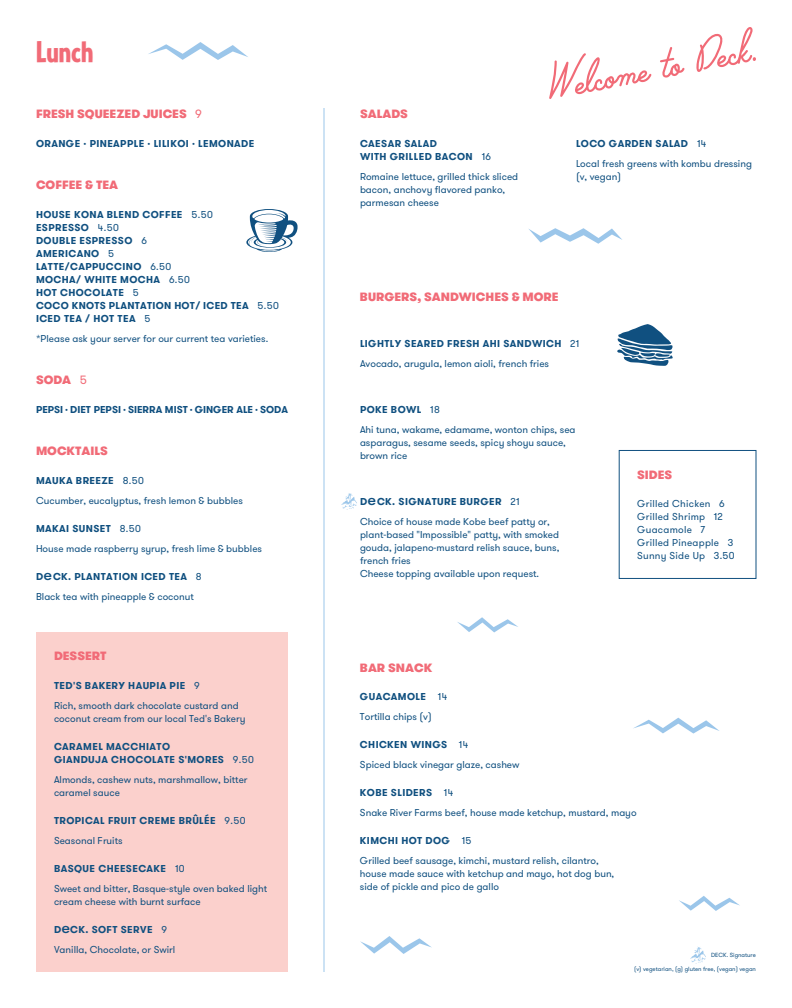
<style>
.page{position:relative;width:792px;height:1008px;background:#fff}
.page>*{position:absolute;margin:0;border:0;box-sizing:border-box;transform-origin:0 0}
.t1{font:30px "Ed Gothic";color:#f16b77}
.t2{font:900 12px "GT Walsheim";color:#f16b77}
.t3{font:10px/20px "GT Walsheim";color:#105080}
.t4{font:700 10px/13px "GT Walsheim";letter-spacing:.04em;color:#105080}
.t5{font:10px/13px "GT Walsheim";letter-spacing:.025em;color:#105080}
.t6{font:700 10px "GT Walsheim";color:#105080}
.t7{font:6px "GT Walsheim";color:#105080}
.s1{font-weight:400}
.s2{font-weight:700}
.s3{font-weight:500;font-size:15px}
</style>
<div class="page">
<svg style="left:360px;top:936px;width:72px;height:18px"></svg>
<hr style="left:324px;top:108px;width:1px;height:864px;background:#9bc6ea">
<svg style="left:246px;top:209px;width:52px;height:43px"></svg>
<svg style="left:549px;top:53px;width:103px;height:46px"></svg>
<svg style="left:660px;top:47px;width:25px;height:31px"></svg>
<svg style="left:696px;top:27px;width:60px;height:45px"></svg>
<svg style="left:690px;top:947px;width:16px;height:17px"></svg>
<div style="left:36px;top:632px;width:252px;height:340px;background:#fbd0cc"></div>
<svg style="left:148px;top:42px;width:100px;height:18px"></svg>
<svg style="left:617px;top:324px;width:56px;height:42px"></svg>
<svg style="left:341px;top:493px;width:16px;height:17px"></svg>
<div style="left:619px;top:450px;width:137px;height:129px;border:1px solid #105080"></div>
<svg style="left:529px;top:228px;width:93px;height:16px"></svg>
<svg style="left:633px;top:718px;width:87px;height:16px"></svg>
<svg style="left:679px;top:896px;width:61px;height:15px"></svg>
<svg style="left:457px;top:617px;width:61px;height:15px"></svg>
<h1 class="t1" style="left:36px;top:34px;width:59px">Lunch</h1>
<p class="t2" style="left:36px;top:106px;width:167px">FRESH SQUEEZED JUICES <span class="s1">9</span></p>
<p class="t4" style="left:36px;top:137px;width:220px">ORANGE · PINEAPPLE · LILIKOI · LEMONADE</p>
<p class="t2" style="left:36px;top:177px;width:84px">COFFEE &amp; TEA</p>
<p class="t4" style="left:36px;top:208px;width:244px">HOUSE KONA BLEND COFFEE <span class="s1">5.50<br></span>ESPRESSO <span class="s1">4.50<br></span>DOUBLE ESPRESSO <span class="s1">6<br></span>AMERICANO <span class="s1">5<br></span>LATTE/CAPPUCCINO <span class="s1">6.50<br></span>MOCHA/ WHITE MOCHA <span class="s1">6.50<br></span>HOT CHOCOLATE <span class="s1">5<br></span>COCO KNOTS PLANTATION HOT/ ICED TEA <span class="s1">5.50<br></span>ICED TEA / HOT TEA <span class="s1">5</span></p>
<p class="t3" style="left:36px;top:328px;width:234px">*Please ask your server for our current tea varieties.</p>
<p class="t2" style="left:36px;top:372px;width:52px">SODA <span class="s1">5</span></p>
<p class="t6" style="left:36px;top:403px;width:254px">PEPSI · DIET PEPSI · SIERRA MIST · GINGER ALE · SODA</p>
<p class="t2" style="left:36px;top:443px;width:74px">MOCKTAILS</p>
<p class="t3" style="left:36px;top:470px;width:208px"><span class="s2">MAUKA BREEZE</span> 8.50<br>Cucumber, eucalyptus, fresh lemon &amp; bubbles</p>
<p class="t3" style="left:36px;top:518px;width:228px"><span class="s2">MAKAI SUNSET</span> 8.50<br>House made raspberry syrup, fresh lime &amp; bubbles</p>
<p class="t3" style="left:36px;top:566px;width:167px"><span class="s2">D</span><span class="s3">e</span><span class="s2">CK. PLANTATION ICED TEA</span> 8<br>Black tea with pineapple &amp; coconut</p>
<p class="t2" style="left:54px;top:648px;width:54px">DESSERT</p>
<p class="t3" style="left:54px;top:675px;width:186px"><span class="s2">TED'S BAKERY HAUPIA PIE</span> 9<br>Rich, smooth dark chocolate custard and</p>
<p class="t3" style="left:54px;top:708px;width:193px">coconut cream from our local Ted's Bakery</p>
<p class="t4" style="left:54px;top:740px;width:202px">CARAMEL MACCHIATO<br>GIANDUJA CHOCOLATE S'MORES <span class="s1">9.50</span></p>
<p class="t3" style="left:54px;top:773px;width:195px;line-height:13px">Almonds, cashew nuts, marshmallow, bitter caramel sauce</p>
<p class="t4" style="left:54px;top:810px;width:193px;line-height:20px">TROPICAL FRUIT CREME BRÛLÉE <span class="s1">9.50<br>Seasonal Fruits</span></p>
<p class="t3" style="left:54px;top:858px;width:215px"><span class="s2">BASQUE CHEESECAKE</span> 10<br>Sweet and bitter, Basque-style oven baked light</p>
<p class="t3" style="left:54px;top:891px;width:148px">cream cheese with burnt surface</p>
<p class="t3" style="left:54px;top:919px;width:123px"><span class="s2">D</span><span class="s3">e</span><span class="s2">CK. SOFT SERVE</span> 9<br>Vanilla, Chocolate, or Swirl</p>
<p class="t2" style="left:360px;top:106px;width:49px">SALADS</p>
<p class="t4" style="left:360px;top:137px;width:133px">CAESAR SALAD<br>WITH GRILLED BACON <span class="s1">16</span></p>
<p class="t3" style="left:360px;top:170px;width:160px;line-height:13px">Romaine lettuce, grilled thick sliced bacon, anchovy flavored panko, parmesan cheese</p>
<p class="t3" style="left:576px;top:133px;width:178px"><span class="s2">LOCO GARDEN SALAD</span> 14<br>Local fresh greens with kombu dressing</p>
<p class="t3" style="left:576px;top:166px;width:47px">(v, vegan)</p>
<p class="t2" style="left:360px;top:288px;width:200px">BURGERS, SANDWICHES &amp; MORE</p>
<p class="t3" style="left:360px;top:334px;width:221px"><span class="s2">LIGHTLY SEARED FRESH AHI SANDWICH</span> 21<br>Avocado, arugula, lemon aioli, french fries</p>
<p class="t3" style="left:360px;top:400px;width:217px"><span class="s2">POKE BOWL</span> 18<br>Ahi tuna, wakame, edamame, wonton chips, sea</p>
<p class="t3" style="left:360px;top:436px;width:207px;line-height:13px">asparagus, sesame seeds, spicy shoyu sauce, brown rice</p>
<p class="t3" style="left:360px;top:492px;width:191px"><span class="s2">D</span><span class="s3">e</span><span class="s2">CK. SIGNATURE BURGER</span> 21<br>Choice of house made Kobe beef patty or,</p>
<p class="t3" style="left:360px;top:528px;width:201px;line-height:13px">plant-based "Impossible" patty, with smoked gouda, jalapeno-mustard relish sauce, buns, french fries<br>Cheese topping available upon request.</p>
<p class="t2" style="left:360px;top:660px;width:74px">BAR SNACK</p>
<p class="t2" style="left:637px;top:466px;width:37px">SIDES</p>
<p class="t5" style="left:637px;top:497px;width:99px">Grilled Chicken 6<br>Grilled Shrimp 12<br>Guacamole 7<br>Grilled Pineapple 3<br>Sunny Side Up 3.50</p>
<p class="t3" style="left:360px;top:687px;width:89px"><span class="s2">GUACAMOLE</span> 14<br>Tortilla chips (v)</p>
<p class="t3" style="left:360px;top:735px;width:161px"><span class="s2">CHICKEN WINGS</span> 14<br>Spiced black vinegar glaze, cashew</p>
<p class="t3" style="left:360px;top:783px;width:278px"><span class="s2">KOBE SLIDERS</span> 14<br>Snake River Farms beef, house made ketchup, mustard, mayo</p>
<p class="t3" style="left:360px;top:831px;width:240px"><span class="s2">KIMCHI HOT DOG</span> 15<br>Grilled beef sausage, kimchi, mustard relish, cilantro,</p>
<p class="t3" style="left:360px;top:868px;width:256px;line-height:13px">house made sauce with ketchup and mayo, hot dog bun, side of pickle and pico de gallo</p>
<p class="t7" style="left:711px;top:951px;width:46px">DECK. Signature</p>
<p class="t7" style="left:634px;top:965px;width:123px">(v) vegetarian, (g) gluten free, (vegan) vegan</p>
</div>
